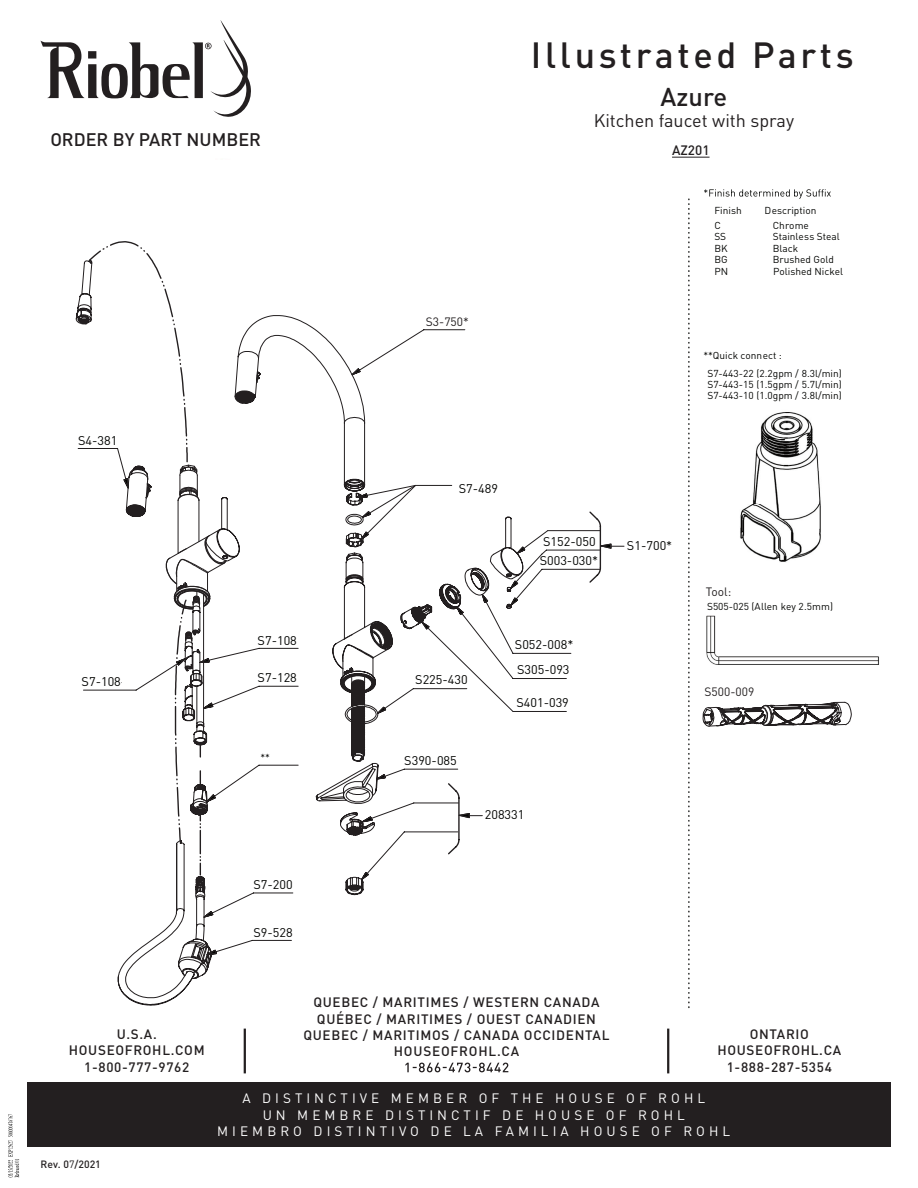
<style>
.page{position:relative;width:918px;height:1188px;background:#fff}
.page>*{position:absolute;margin:0;border:0;box-sizing:border-box;transform-origin:0 0}
.t1{font:500 36px "DIN Pro";letter-spacing:.1em;color:#231f20}
.t2{font:500 25.5px "DIN Pro";color:#231f20}
.t3{font:18px "DIN Pro";color:#231f20}
.t4{font:500 18px "DIN Pro";color:#231f20}
.t5{font:500 13.5px/16.2px "DIN Pro";letter-spacing:.05em;color:#231f20;text-align:center}
.t6{font:13.5px/16.2px "DIN Pro";letter-spacing:.3em;color:#fff;text-align:center}
.t7{font:12.45px "DIN Pro";color:#040503}
.t8{font:12px "DIN Pro";color:#231f20}
.t9{font:500 10.5px "DIN Pro";color:#231f20}
.t10{font:10.05px/11.4px "DIN Pro";color:#040503}
.s1{font-style:inherit}
.s2{font-weight:400}
</style>
<div class="page">
<hr style="left:672px;top:157px;width:38px;height:1px;background:#231f20">
<svg style="left:688px;top:199px;width:2px;height:809px"></svg>
<svg style="left:704px;top:189px;width:127px;height:10px"></svg>
<svg style="left:703px;top:702px;width:149px;height:25px"></svg>
<svg style="left:88px;top:241px;width:88px;height:88px"></svg>
<svg style="left:83px;top:329px;width:541px;height:677px"></svg>
<img style="left:740px;top:412px;width:81px;height:150px">
<img style="left:706px;top:615px;width:173px;height:50px">
<div style="left:122px;top:671px;width:14px;height:15px;background:#fff"></div>
<svg style="left:40px;top:20px;width:211px;height:97px"></svg>
<div style="left:27px;top:1082px;width:864px;height:65px;background:#231f20"></div>
<svg style="left:405px;top:1063px;width:103px;height:9px"></svg>
<hr style="left:244px;top:1029px;width:2px;height:44px;background:#231f20">
<hr style="left:667px;top:1029px;width:2px;height:44px;background:#231f20">
<svg style="left:8px;top:1114px;width:11px;height:63px"></svg>
<h3 class="t4" style="left:50px;top:127px;width:212px">ORDER BY PART NUMBER</h3>
<p class="t7" style="left:78px;top:432px;width:41px">S4-381</p>
<p class="t7" style="left:82px;top:673px;width:56px">S7-108-R</p>
<p class="t7" style="left:258px;top:632px;width:41px">S7-108</p>
<p class="t7" style="left:258px;top:669px;width:41px">S7-128</p>
<p class="t10" style="left:261px;top:752px;width:11px">**</p>
<h1 class="t1" style="left:531px;top:31px;width:324px">Illustrated Parts</h1>
<h2 class="t2" style="left:661px;top:79px;width:68px">Azure</h2>
<h3 class="t3" style="left:594px;top:109px;width:202px">Kitchen faucet with spray</h3>
<h3 class="t5" style="left:672px;top:142px;width:39px">AZ201</h3>
<p class="t7" style="left:429px;top:310px;width:47px">S7-750*</p>
<p class="t8" style="left:426px;top:314px;width:44px">S3-750*</p>
<p class="t10" style="left:714px;top:205px;width:29px">Finish</p>
<p class="t10" style="left:765px;top:205px;width:53px">Description</p>
<p class="t10" style="left:714px;top:219px;width:15px">C<br>SS<br>BK<br>BG</p>
<p class="t10" style="left:714px;top:266px;width:15px">PN</p>
<p class="t10" style="left:773px;top:219px;width:69px">Chrome<br>Stainless Steal<br>Black<br>Brushed Gold</p>
<p class="t10" style="left:773px;top:266px;width:72px">Polished Nickel</p>
<p class="t10" style="left:703px;top:349px;width:80px">**Quick connect :</p>
<p class="t10" style="left:707px;top:367px;width:136px;text-align:justify">S7-443-22 (2.2gpm / 8.3l/min)<br>S7-443-15 (1.5gpm / 5.7l/min)<br>S7-443-10 (1.0gpm / 3.8l/min)</p>
<p class="t7" style="left:459px;top:480px;width:41px">S7-489</p>
<p class="t7" style="left:543px;top:533px;width:54px">S152-050</p>
<p class="t7" style="left:540px;top:552px;width:60px">S003-030*</p>
<p class="t7" style="left:627px;top:537px;width:47px">S1-700*</p>
<p class="t7" style="left:415px;top:671px;width:54px">S2<span class="s1">2</span>5-430</p>
<p class="t7" style="left:515px;top:637px;width:60px">S052-008*</p>
<p class="t7" style="left:517px;top:661px;width:54px">S305-093</p>
<p class="t7" style="left:516px;top:694px;width:54px">S401-039</p>
<p class="t7" style="left:404px;top:752px;width:54px">S390-085</p>
<p class="t7" style="left:485px;top:806px;width:41px">208331</p>
<p class="t7" style="left:703px;top:581px;width:40px">TOOL :</p>
<p class="t10" style="left:707px;top:601px;width:127px">S505-025 (Allen key 2.5mm)</p>
<p class="t8" style="left:706px;top:583px;width:27px">Tool:</p>
<p class="t10" style="left:707px;top:683px;width:43px">S500-009</p>
<p class="t8" style="left:705px;top:683px;width:51px">S500-009</p>
<h3 class="t5" style="left:69px;top:1026px;width:137px">U.S.A.<br>HOUSEOFROHL.COM<br>1-800-777-9762</h3>
<p class="t7" style="left:253px;top:876px;width:41px">S7-200</p>
<p class="t7" style="left:253px;top:924px;width:41px">S9-528</p>
<h3 class="t5" style="left:303px;top:994px;width:308px">QUEBEC / MARITIMES / WESTERN CANADA<br>QUÉBEC / MARITIMES / OUEST CANADIEN<br>QUEBEC / MARITIMOS / CANADA OCCIDENTAL<br>HOUSEOFROHL.CA</h3>
<h3 class="t5" style="left:717px;top:1026px;width:125px">ONTARIO<br>HOUSEOFROHL.CA<br>1-888-287-5354</h3>
<p class="t9" style="left:40px;top:1157px;width:62px">Rev. 0<span class="s2">7</span>/2021</p>
<h3 class="t6" style="left:217px;top:1090px;width:515px">A DISTINCTIVE MEMBER OF THE HOUSE OF ROHL<br>UN MEMBRE DISTINCTIF DE HOUSE OF ROHL<br>MIEMBRO DISTINTIVO DE LA FAMILIA HOUSE OF ROHL</h3>
</div>
